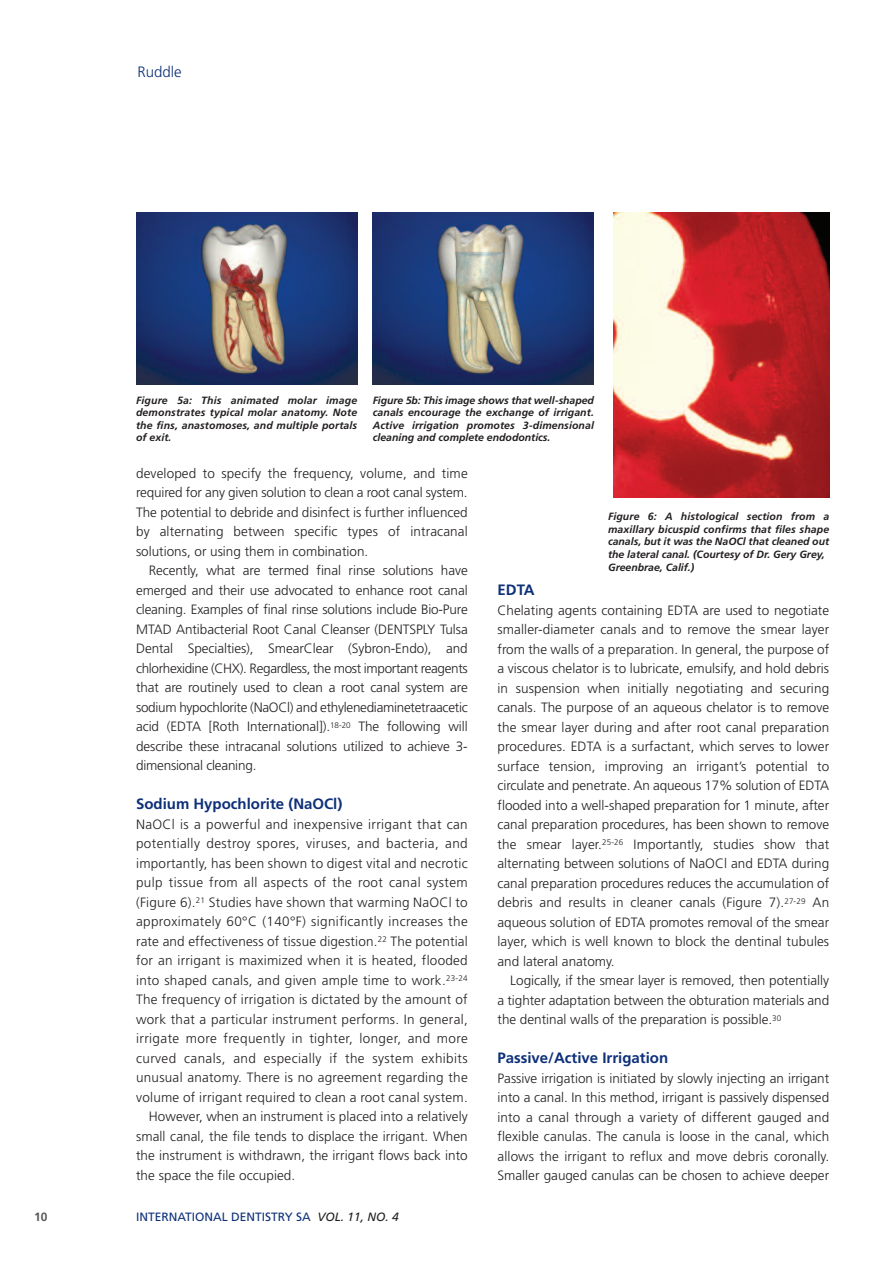
<style>
.page{position:relative;width:893px;height:1263px;background:#fff}
.page>*{position:absolute;margin:0;border:0;box-sizing:border-box;transform-origin:0 0}
.t1{font:700 15px "Frutiger";color:#0d3079}
.t2{font:300 15px "Frutiger";color:#0d3079}
.t3{font:300 13.5px/19.5px "Frutiger";letter-spacing:.02em;color:#231f20;text-align:justify}
.t4{font:12px "Frutiger";color:#0d3079}
.t5{font:700 12px "Frutiger";color:#57585a}
.t6{font:italic 700 10.5px/12.6px "Frutiger";letter-spacing:.01em;color:#231f20;text-align:justify}
.s1{font-style:italic;color:#231f20}
</style>
<div class="page">
<img style="left:136px;top:213px;width:221px;height:171px">
<img style="left:373px;top:213px;width:221px;height:171px">
<img style="left:613px;top:213px;width:216px;height:284px">
<p class="t2" style="left:138px;top:65px;width:46px">Ruddle</p>
<p class="t6" style="left:136px;top:394px;width:223px">Figure 5a: This animated molar image demonstrates typical molar anatomy. Note the fins, anastomoses, and multiple portals of exit.</p>
<p class="t6" style="left:373px;top:394px;width:223px">Figure 5b: This image shows that well-shaped canals encourage the exchange of irrigant.<br>Active irrigation promotes 3-dimensional cleaning and complete endodontics.</p>
<p class="t3" style="left:136px;top:464px;width:333px">developed to specify the frequency, volume, and time required for any given solution to clean a root canal system.<br>The potential to debride and disinfect is further influenced by alternating between specific types of intracanal solutions, or using them in combination.</p>
<p class="t3" style="left:136px;top:562px;width:333px;text-indent:13px">Recently, what are termed final rinse solutions have emerged and their use advocated to enhance root canal cleaning. Examples of final rinse solutions include Bio-Pure MTAD Antibacterial Root Canal Cleanser (DENTSPLY Tulsa Dental Specialties), SmearClear (Sybron-Endo), and chlorhexidine (CHX). Regardless, the most important reagents that are routinely used to clean a root canal system are sodium hypochlorite (NaOCl) and ethylenediaminetetraacetic acid (EDTA [Roth International]).<sup>18-20</sup> The following will describe these intracanal solutions utilized to achieve 3- dimensional cleaning.</p>
<p class="t1" style="left:136px;top:798px;width:208px">Sodium Hypochlorite (NaOCl)</p>
<p class="t3" style="left:136px;top:815px;width:333px">NaOCl is a powerful and inexpensive irrigant that can</p>
<p class="t3" style="left:136px;top:835px;width:333px">potentially destroy spores, viruses, and bacteria, and</p>
<p class="t3" style="left:136px;top:854px;width:333px">importantly, has been shown to digest vital and necrotic</p>
<p class="t3" style="left:136px;top:874px;width:333px">pulp tissue from all aspects of the root canal system</p>
<p class="t3" style="left:136px;top:893px;width:333px">(Figure 6).<sup>21</sup> Studies have shown that warming NaOCl to</p>
<p class="t3" style="left:136px;top:913px;width:333px">approximately 60°C (140°F) significantly increases the</p>
<p class="t3" style="left:136px;top:932px;width:333px">rate and effectiveness of tissue digestion.<sup>22</sup> The potential</p>
<p class="t3" style="left:136px;top:952px;width:333px">for an irrigant is maximized when it is heated, flooded</p>
<p class="t3" style="left:136px;top:971px;width:333px">into shaped canals, and given ample time to work.<sup>23-24</sup></p>
<p class="t3" style="left:136px;top:991px;width:333px">The frequency of irrigation is dictated by the amount of</p>
<p class="t3" style="left:136px;top:1010px;width:333px">work that a particular instrument performs. In general,</p>
<p class="t3" style="left:136px;top:1030px;width:333px">irrigate more frequently in tighter, longer, and more</p>
<p class="t3" style="left:136px;top:1049px;width:333px">curved canals, and especially if the system exhibits</p>
<p class="t3" style="left:136px;top:1069px;width:333px">unusual anatomy. There is no agreement regarding the</p>
<p class="t3" style="left:136px;top:1088px;width:333px">volume of irrigant required to clean a root canal system.</p>
<p class="t3" style="left:149px;top:1108px;width:320px">However, when an instrument is placed into a relatively</p>
<p class="t3" style="left:136px;top:1127px;width:333px">small canal, the file tends to displace the irrigant. When</p>
<p class="t3" style="left:136px;top:1147px;width:333px">the instrument is withdrawn, the irrigant flows back into</p>
<p class="t3" style="left:136px;top:1166px;width:161px">the space the file occupied.</p>
<p class="t5" style="left:34px;top:1212px;width:15px">10</p>
<p class="t4" style="left:136px;top:1212px;width:264px">INTERNATIONAL DENTISTRY SA <span class="s1">VOL. 11, NO. 4</span></p>
<p class="t6" style="left:608px;top:511px;width:223px;text-align:left">Figure 6: A histological section from a maxillary bicuspid confirms that files shape canals, but it was the NaOCl that cleaned out the lateral canal. (Courtesy of Dr. Gery Grey, Greenbrae, Calif.)</p>
<p class="t1" style="left:497px;top:584px;width:39px">EDTA</p>
<p class="t3" style="left:497px;top:601px;width:333px">Chelating agents containing EDTA are used to negotiate smaller-diameter canals and to remove the smear layer from the walls of a preparation. In general, the purpose of a viscous chelator is to lubricate, emulsify, and hold debris in suspension when initially negotiating and securing canals. The purpose of an aqueous chelator is to remove the smear layer during and after root canal preparation procedures. EDTA is a surfactant, which serves to lower surface tension, improving an irrigant’s potential to circulate and penetrate. An aqueous 17% solution of EDTA flooded into a well-shaped preparation for 1 minute, after canal preparation procedures, has been shown to remove the smear layer.<sup>25-26</sup> Importantly, studies show that alternating between solutions of NaOCl and EDTA during canal preparation procedures reduces the accumulation of debris and results in cleaner canals (Figure 7).<sup>27-29</sup> An aqueous solution of EDTA promotes removal of the smear layer, which is well known to block the dentinal tubules and lateral anatomy.</p>
<p class="t3" style="left:497px;top:972px;width:333px;text-indent:13px">Logically, if the smear layer is removed, then potentially a tighter adaptation between the obturation materials and the dentinal walls of the preparation is possible.<sup>30</sup></p>
<p class="t1" style="left:497px;top:1052px;width:172px">Passive/Active Irrigation</p>
<p class="t3" style="left:497px;top:1069px;width:333px">Passive irrigation is initiated by slowly injecting an irrigant into a canal. In this method, irrigant is passively dispensed into a canal through a variety of different gauged and flexible canulas. The canula is loose in the canal, which allows the irrigant to reflux and move debris coronally.<br>Smaller gauged canulas can be chosen to achieve deeper</p>
</div>
